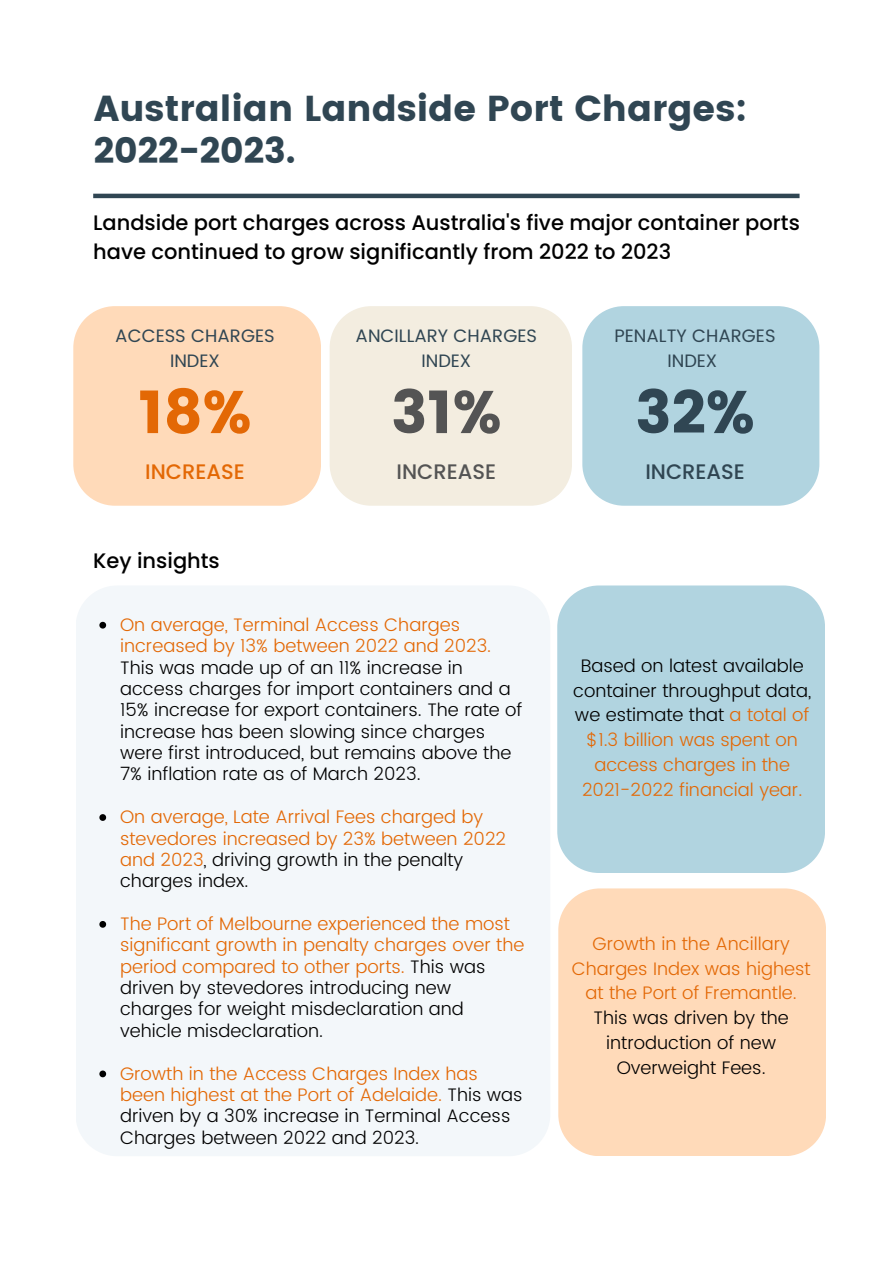
<style>
.page{position:relative;width:893px;height:1264px;background:#fff}
.page>*{position:absolute;margin:0;border:0;box-sizing:border-box;transform-origin:0 0}
.t1{font:60px "Poppins";color:#e36805}
.t2{font:60px "Poppins";color:#304653}
.t3{font:60px "Poppins";color:#545454}
.t4{font:36px "Poppins";color:#304653}
.t5{font:500 21px/29.2px "Poppins";color:#000}
.t6{font:500 21px "Poppins";color:#e36805}
.t7{font:500 21px "Poppins";color:#304653}
.t8{font:500 21px "Poppins";color:#545454}
.t9{font:300 18.15px/24.8px "Poppins";color:#e36805;text-align:center}
.t10{font:300 18.15px/21.3px "Poppins";color:#000}
.t11{font:18px "Poppins";color:#304653}
.s1{color:#e36805}
.s2{color:#000}
</style>
<div class="page">
<hr style="left:93px;top:194px;width:706px;height:4px;background:#304653">
<div style="left:73px;top:306px;width:248px;height:199px;background:#ffdab9"></div>
<div style="left:582px;top:306px;width:237px;height:199px;background:#b1d4e0"></div>
<div style="left:329px;top:306px;width:243px;height:199px;background:#f3ede0"></div>
<div style="left:76px;top:586px;width:474px;height:570px;background:#f3f7fa"></div>
<div style="left:557px;top:585px;width:268px;height:288px;background:#b1d4e0"></div>
<div style="left:558px;top:888px;width:268px;height:268px;background:#ffdab9"></div>
<svg style="left:99px;top:622px;width:7px;height:6px"></svg>
<svg style="left:99px;top:814px;width:7px;height:6px"></svg>
<svg style="left:99px;top:921px;width:7px;height:6px"></svg>
<svg style="left:99px;top:1070px;width:7px;height:7px"></svg>
<p class="t4" style="left:94px;top:87px;width:654px">Australian Landside Port Charges:</p>
<p class="t4" style="left:94px;top:130px;width:203px">2022-2023.</p>
<p class="t5" style="left:93px;top:207px;width:708px">Landside port charges across Australia's five major container ports have continued to grow significantly from 2022 to 2023</p>
<p class="t11" style="left:115px;top:325px;width:161px">ACCESS CHARGES</p>
<p class="t11" style="left:170px;top:350px;width:51px">INDEX</p>
<p class="t1" style="left:138px;top:377px;width:114px">18%</p>
<p class="t6" style="left:145px;top:457px;width:101px">INCREASE</p>
<p class="t5" style="left:93px;top:545px;width:128px">Key insights</p>
<p class="t11" style="left:355px;top:325px;width:183px">ANCILLARY CHARGES</p>
<p class="t11" style="left:421px;top:350px;width:51px">INDEX</p>
<p class="t3" style="left:391px;top:377px;width:112px">31%</p>
<p class="t8" style="left:396px;top:457px;width:101px">INCREASE</p>
<p class="t10" style="left:120px;top:614px;width:404px"><span class="s1">On average, Terminal Access Charges increased by 13% between 2022 and 2023.<br></span>This was made up of an 11% increase in access charges for import containers and a 15% increase for export containers. The rate of increase has been slowing since charges were first introduced, but remains above the 7% inflation rate as of March 2023.</p>
<p class="t9" style="left:120px;top:806px;width:387px;line-height:21.3px;text-align:left">On average, Late Arrival Fees charged by stevedores increased by 23% between 2022 and 2023<span class="s2">, driving growth in the penalty charges index.</span></p>
<p class="t9" style="left:120px;top:913px;width:406px;line-height:21.3px;text-align:left">The Port of Melbourne experienced the most significant growth in penalty charges over the period compared to other ports. <span class="s2">This was driven by stevedores introducing new charges for weight misdeclaration and vehicle misdeclaration.</span></p>
<p class="t10" style="left:120px;top:1062px;width:404px"><span class="s1">Growth in the Access Charges Index has been highest at the Port of Adelaide.</span> This was driven by a 30% increase in Terminal Access Charges between 2022 and 2023.</p>
<p class="t11" style="left:614px;top:325px;width:163px">PENALTY CHARGES</p>
<p class="t11" style="left:667px;top:350px;width:51px">INDEX</p>
<p class="t2" style="left:635px;top:377px;width:121px">32%</p>
<p class="t7" style="left:645px;top:457px;width:101px">INCREASE</p>
<p class="t9" style="left:573px;top:653px;width:239px"><span class="s2">Based on latest available container throughput data, we estimate that</span> a total of $1.3 billion was spent on access charges in the<br>2021-2022 financial year.</p>
<p class="t9" style="left:571px;top:931px;width:240px">Growth in the Ancillary<br>Charges Index was highest at the Port of Fremantle.<br><span class="s2">This was driven by the introduction of new<br>Overweight Fees.</span></p>
</div>
